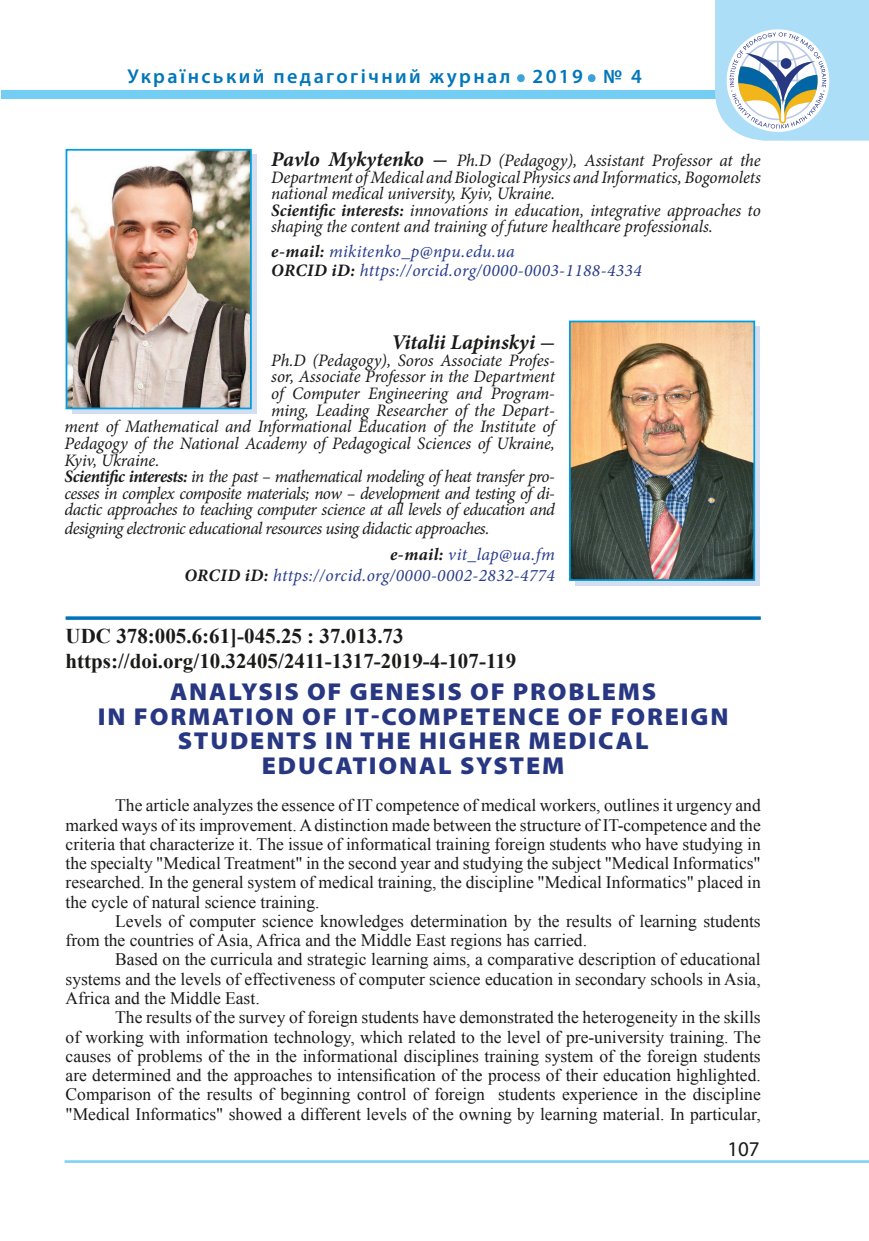
<style>
.page{position:relative;width:869px;height:1241px;background:#fff}
.page>*{position:absolute;margin:0;border:0;box-sizing:border-box;transform-origin:0 0}
.t1{font:600 50.4px "Myriad Pro";color:#3ca2da}
.t2{font:900 24.5px/24.5px "Myriad Pro";letter-spacing:.07em;color:#283782;text-align:center;scale:1.05 1}
.t3{font:700 21px "Times New Roman";color:#1a1a19}
.t4{font:italic 700 21px "Minion Pro";letter-spacing:-.005em;color:#1a1a19}
.t5{font:21px "Myriad Pro";color:#1a1a19}
.t6{font:600 20.12px "Myriad Pro";letter-spacing:.12em;color:#0076bb}
.Стиль_абзаца_1222222{font:17.5px/19.2px "Times New Roman";color:#1a1a19;text-align:justify}
.t7{font:italic 17.5px/16.6px "Minion Pro";letter-spacing:-.01em;color:#1a1a19;text-align:justify}
.t8{font:italic 17.5px "Minion Pro";letter-spacing:.025em;color:#273b8c}
.t9{font:italic 17.5px "Minion Pro";letter-spacing:-.035em;color:#1a1a19}
.s1{font-weight:700;font-size:21px}
.s2{font-weight:700}
.s3{font-weight:700;color:#1a1a19}
</style>
<div class="page">
<div style="left:1px;top:90px;width:867px;height:8px;background:#74cdf3"></div>
<hr style="left:64px;top:1159px;width:804px;height:3px;background:#82d0f4">
<svg style="left:714px;top:0;width:154px;height:141px"></svg>
<div style="left:72px;top:154px;width:184px;height:260px;background:#d4def0"></div>
<img style="left:69px;top:152px;width:180px;height:254px">
<div style="left:66px;top:149px;width:186px;height:260px;border:2px solid #009ede"></div>
<hr style="left:66px;top:616px;width:694px;height:3px;background:#0072ba">
<svg style="left:575px;top:326px;width:184px;height:260px;background:#b7d5ed"></svg>
<img style="left:571px;top:323px;width:180px;height:255px">
<div style="left:568px;top:320px;width:186px;height:261px;border:2px solid #009ede"></div>
<p class="t6" style="left:127px;top:64px;width:384px">Український педагогічний журнал</p>
<h1 class="t1" style="left:514px;top:33px;width:13px">.</h1>
<p class="t6" style="left:532px;top:64px;width:52px">2019</p>
<h1 class="t1" style="left:585px;top:33px;width:13px">.</h1>
<p class="t6" style="left:603px;top:64px;width:40px">№ 4</p>
<p class="t7" style="left:271px;top:152px;width:491px"><span class="s1">Pavlo Mykytenko -</span> Ph.D (Pedagogy), Assistant Professor at the Department of Medical and Biological Physics and Informatics, Bogomolets national medical university, Kyiv, Ukraine.</p>
<p class="t7" style="left:271px;top:202px;width:491px"><span class="s2">Scientific interests:</span> innovations in education, integrative approaches to shaping the content and training of future healthcare professionals.</p>
<p class="t8" style="left:271px;top:239px;width:245px"><span class="s3">e-mail:</span> mikitenko_p@npu.edu.ua</p>
<p class="t8" style="left:271px;top:258px;width:372px"><span class="s3">ORCID iD:</span> https://orcid.org/0000-0003-1188-4334</p>
<p class="t4" style="left:391px;top:327px;width:165px">Vitalii Lapinskyi -</p>
<p class="t7" style="left:271px;top:352px;width:285px">Ph.D (Pedagogy), Soros Associate Profes-</p>
<p class="t7" style="left:271px;top:368px;width:285px">sor, Associate Professor in the Department</p>
<p class="t7" style="left:271px;top:385px;width:285px">of Computer Engineering and Program-</p>
<p class="t7" style="left:271px;top:401px;width:285px">ming, Leading Researcher of the Depart-</p>
<p class="t7" style="left:64px;top:418px;width:491px">ment of Mathematical and Informational Education of the Institute of</p>
<p class="t7" style="left:64px;top:435px;width:491px">Pedagogy of the National Academy of Pedagogical Sciences of Ukraine,</p>
<p class="t7" style="left:64px;top:451px;width:96px">Kyiv, Ukraine.</p>
<p class="t7" style="left:64px;top:468px;width:491px"><span class="s2">Scientific interests:</span> in the past – mathematical modeling of heat transfer pro&shy;cesses in complex composite materials; now – development and testing of di&shy;dactic approaches to teaching computer science at all levels of education and</p>
<p class="t9" style="left:64px;top:516px;width:426px">designing electronic educational resources using didactic approaches.</p>
<p class="t8" style="left:390px;top:542px;width:166px"><span class="s3">e-mail:</span> vit_lap@ua.fm</p>
<p class="t8" style="left:184px;top:563px;width:372px"><span class="s3">ORCID iD:</span> https://orcid.org/0000-0002-2832-4774</p>
<p class="t3" style="left:66px;top:620px;width:339px">UDC 378:005.6:61]-045.25 : 37.013.73</p>
<p class="t3" style="left:66px;top:646px;width:452px">https://doi.org/10.32405/2411-1317-2019-4-107-119</p>
<p class="t2" style="left:170px;top:678px;width:464px">ANALYSIS OF GENESIS OF PROBLEMS</p>
<p class="t2" style="left:98px;top:703px;width:601px">IN FORMATION OF IT-COMPETENCE OF FOREIGN<br>STUDENTS IN THE HIGHER MEDICAL</p>
<p class="t2" style="left:262px;top:752px;width:289px">EDUCATIONAL SYSTEM</p>
<p class="Стиль_абзаца_1222222" style="left:66px;top:795px;width:696px;text-indent:50px">The article analyzes the essence of IT competence of medical workers, outlines it urgency and marked ways of its improvement. A distinction made between the structure of IT-competence and the criteria that characterize it. The issue of informatical training foreign students who have studying in the specialty "Medical Treatment" in the second year and studying the subject "Medical Informatics" researched. In the general system of medical training, the discipline "Medical Informatics" placed in the cycle of natural science training.</p>
<p class="Стиль_абзаца_1222222" style="left:66px;top:910px;width:696px;text-indent:50px">Levels of computer science knowledges determination by the results of learning students from the countries of Asia, Africa and the Middle East regions has carried.</p>
<p class="Стиль_абзаца_1222222" style="left:66px;top:949px;width:696px;text-indent:50px">Based on the curricula and strategic learning aims, a comparative description of educational systems and the levels of effectiveness of computer science education in secondary schools in Asia, Africa and the Middle East.</p>
<p class="Стиль_абзаца_1222222" style="left:66px;top:1007px;width:696px;text-indent:50px">The results of the survey of foreign students have demonstrated the heterogeneity in the skills of working with information technology, which related to the level of pre-university training. The causes of problems of the in the informational disciplines training system of the foreign students are determined and the approaches to intensification of the process of their education highlighted.<br>Comparison of the results of beginning control of foreign students experience in the discipline "Medical Informatics" showed a different levels of the owning by learning material. In particular,</p>
<p class="t5" style="left:727px;top:1135px;width:34px">107</p>
</div>
